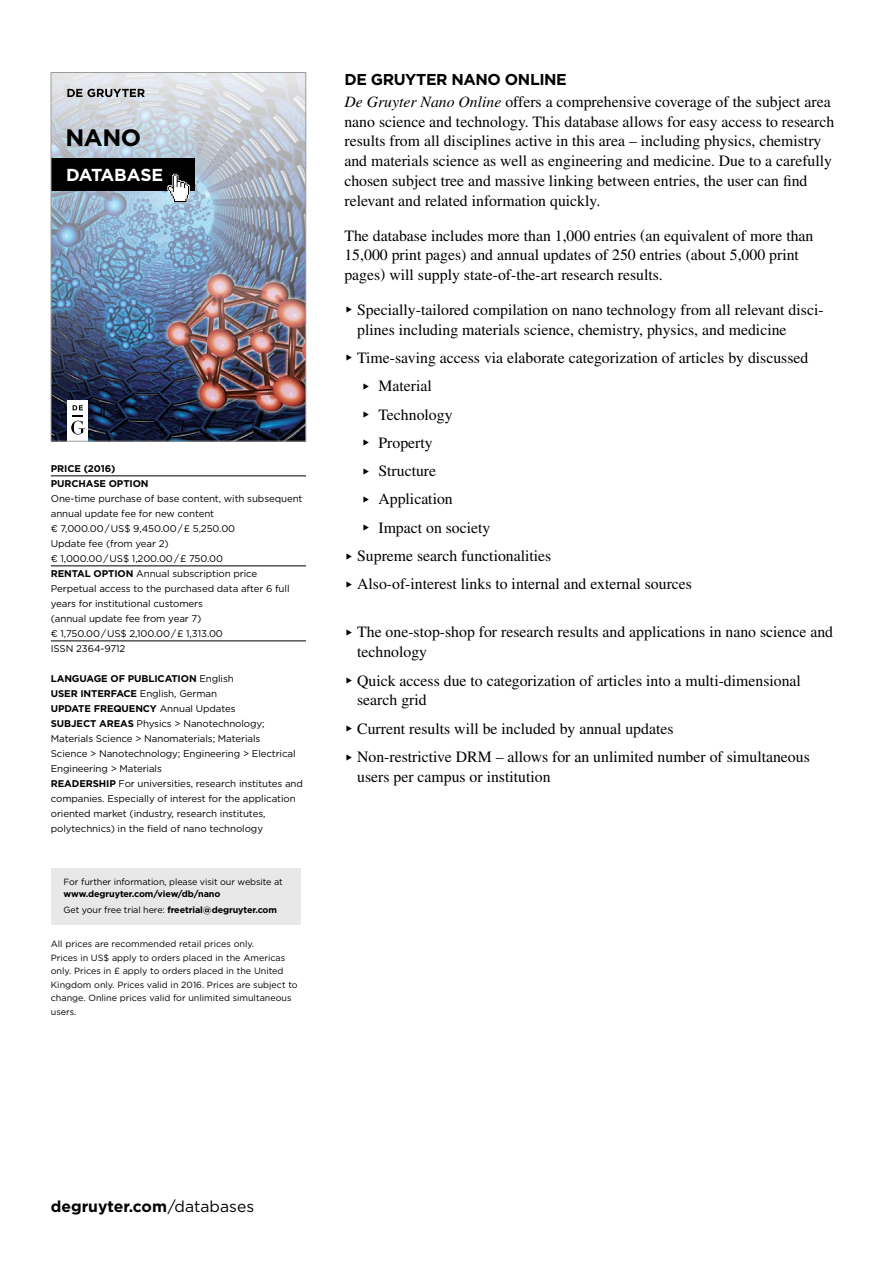
<style>
.page{position:relative;width:893px;height:1263px;background:#fff}
.page>*{position:absolute;margin:0;border:0;box-sizing:border-box;transform-origin:0 0}
.t1{font:700 23.7px "Gotham";color:#000}
.t2{font:700 17.4px "Gotham";letter-spacing:-.01em;color:#fff}
.t3{font:15.75px/19.8px "Times LT Std";color:#000}
.t4{font:700 15.75px "Gotham";color:#000}
.t5{font:700 15.75px "Gotham";letter-spacing:-.025em;color:#000}
.t6{font:9.75px/15px "Gotham";letter-spacing:-.01em;color:#000}
.t7{font:700 9.75px/15px "Gotham";letter-spacing:-.01em;color:#000}
.t8{font:9px/13.5px "Gotham";color:#000}
.t9{font:700 9px/16.2px "Gotham";letter-spacing:-.01em;color:#000}
.s1{font-weight:400}
.s2{font-weight:700}
.s3{font-style:italic}
</style>
<div class="page">
<img style="left:53px;top:74px;width:251px;height:365px">
<div style="left:67px;top:400px;width:21px;height:41px;background:#fff"></div>
<svg style="left:71px;top:405px;width:14px;height:29px"></svg>
<div style="left:51px;top:158px;width:143px;height:33px;background:#000"></div>
<svg style="left:167px;top:174px;width:23px;height:29px"></svg>
<svg style="left:67px;top:89px;width:78px;height:8px"></svg>
<div style="left:51px;top:72px;width:255px;height:369px;border:1px solid #9c9c9d"></div>
<hr style="left:51px;top:476px;width:255px;height:1px;background:#000">
<hr style="left:51px;top:566px;width:255px;height:1px;background:#000">
<hr style="left:51px;top:641px;width:255px;height:1px;background:#000">
<div style="left:51px;top:868px;width:249px;height:56px;background:#e8e8e8"></div>
<h1 class="t1" style="left:65px;top:122px;width:77px">NANO</h1>
<p class="t2" style="left:66px;top:163px;width:98px">DATABASE</p>
<p class="t7" style="left:51px;top:461px;width:66px">PRI CE (2016)<br>PURCHASE</p>
<p class="t7" style="left:109px;top:476px;width:16px">OPTION</p>
<p class="t6" style="left:51px;top:491px;width:253px">One-time purchase of base content, with subsequent annual update fee for new content<br>€ 7,000.00 / US$ 9,450.00 / £ 5,250.00<br>Update fee (from year 2)<br>€ 1,000.00 / US$ 1,200.00 / £ 750.00</p>
<p class="t7" style="left:51px;top:566px;width:8px">RENTAL</p>
<p class="t7" style="left:94px;top:566px;width:8px">OPTION</p>
<p class="t6" style="left:51px;top:566px;width:240px;text-indent:85px">Annual subscription price<br>Perpetual access to the purchased data after 6 full years for institutional customers<br>(annual update fee from year 7)<br>€ 1,750.00 / US$ 2,100.00 / £ 1,313.00<br>ISSN 2364-9712</p>
<p class="t7" style="left:51px;top:671px;width:15px">LANGUAGE</p>
<p class="t7" style="left:111px;top:671px;width:31px">OF PUBLI</p>
<p class="t7" style="left:158px;top:671px;width:15px">CATION</p>
<p class="t6" style="left:199px;top:670px;width:36px">English</p>
<p class="t7" style="left:51px;top:686px;width:15px">USER</p>
<p class="t7" style="left:80px;top:686px;width:11px">INTER</p>
<p class="t7" style="left:51px;top:686px;width:186px;text-indent:60px">FACE <span class="s1">English, German<br></span>UPDATE FREQUENCY <span class="s1">Annual Updates<br></span>SUBJECT AREAS</p>
<p class="t6" style="left:51px;top:715px;width:246px;text-indent:86px">Physics &gt; Nanotechnology; Materials Science &gt; Nanomaterials; Materials Science &gt; Nanotechnology; Engineering &gt; Electrical Engineering &gt; Materials</p>
<p class="t7" style="left:51px;top:776px;width:8px">READERS</p>
<p class="t6" style="left:51px;top:775px;width:254px;text-indent:48px"><span class="s2">HIP</span> For universities, research institutes and companies. Especially of interest for the application oriented market (industry, research institutes, polytechnics) in the field of nano technology</p>
<p class="t8" style="left:64px;top:874px;width:221px">For further information, please visit our website at</p>
<p class="t9" style="left:64px;top:885px;width:215px">WWW.DEGRUYTER.COM/VIEW/DB/NANO<br><span class="s1">Get your free trial here:</span> FREETRIAL@DEGRUYTER.COM</p>
<p class="t8" style="left:51px;top:937px;width:248px">All prices are recommended retail prices only.<br>Prices in US$ apply to orders placed in the Americas only. Prices in £ apply to orders placed in the United Kingdom only. Prices valid in 2016. Prices are subject to change. Online prices valid for unlimited simultaneous users.</p>
<p class="t5" style="left:344px;top:69px;width:224px">DE GRUYTER NANO ONLINE</p>
<p class="t3" style="left:344px;top:92px;width:491px"><span class="s3">De Gruyter Nano Online</span> offers a comprehensive coverage of the subject area nano science and technology. This database allows for easy access to research results from all disciplines active in this area – including physics, chemistry and materials science as well as engineering and medicine. Due to a carefully chosen subject tree and massive linking between entries, the user can find relevant and related information quickly.</p>
<p class="t3" style="left:344px;top:225px;width:470px">The database includes more than 1,000 entries (an equivalent of more than<br>15,000 print pages) and annual updates of 250 entries (about 5,000 print pages) will supply state-of-the-art research results.</p>
<p class="t3" style="left:357px;top:300px;width:468px">Specially-tailored compilation on nano technology from all relevant disci&shy;plines including materials science, chemistry, physics, and medicine</p>
<p class="t3" style="left:357px;top:348px;width:453px">Time-saving access via elaborate categorization of articles by discussed</p>
<p class="t3" style="left:378px;top:376px;width:55px">Material</p>
<p class="t3" style="left:378px;top:404px;width:76px">Technology</p>
<p class="t3" style="left:378px;top:433px;width:56px">Property</p>
<p class="t3" style="left:378px;top:461px;width:59px">Structure</p>
<p class="t3" style="left:378px;top:489px;width:76px">Application</p>
<p class="t3" style="left:378px;top:517px;width:113px">Impact on society</p>
<p class="t3" style="left:357px;top:546px;width:196px">Supreme search functionalities</p>
<p class="t3" style="left:357px;top:574px;width:336px">Also-of-interest links to internal and external sources</p>
<p class="t3" style="left:357px;top:622px;width:477px">The one-stop-shop for research results and applications in nano science and technology</p>
<p class="t3" style="left:357px;top:670px;width:445px">Quick access due to categorization of articles into a multi-dimensional search grid</p>
<p class="t3" style="left:357px;top:714px;width:454px;line-height:28.3px">Current results will be included by annual updates<br>Non-restrictive DRM – allows for an unlimited number of simultaneous</p>
<p class="t3" style="left:357px;top:766px;width:195px">users per campus or institution</p>
<p class="t4" style="left:51px;top:1196px;width:205px">DEGRUYTER.COM<span class="s1">/databases</span></p>
</div>
